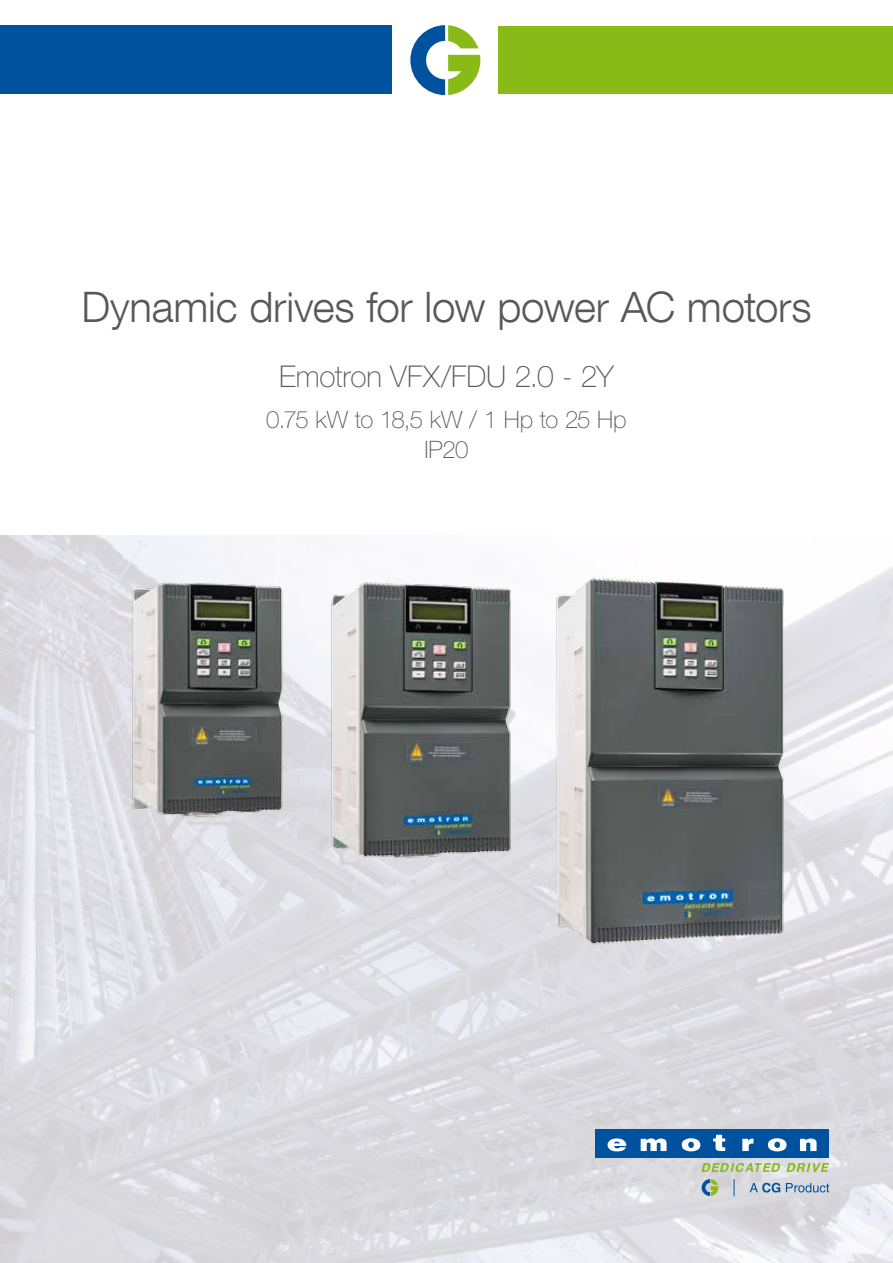
<style>
.page{position:relative;width:893px;height:1263px;background:#fff}
.page>*{position:absolute;margin:0;border:0;box-sizing:border-box;transform-origin:0 0}
.t1{font:300 42px "Helvetica Neue LT Com";letter-spacing:-.005em;color:#58585a}
.t2{font:100 30px "Helvetica Neue LT Std";letter-spacing:-.005em;color:#58585a}
.t3{font:100 24px/30px "Helvetica Neue LT Std";letter-spacing:-.015em;color:#58585a;text-align:center}
</style>
<div class="page">
<img style="left:0;top:536px;width:893px;height:727px">
<div style="left:0;top:26px;width:432px;height:68px;background:#00519e"></div>
<div style="left:436px;top:26px;width:457px;height:68px;background:#89ba17"></div>
<div style="left:392px;top:11px;width:106px;height:95px;background:#fff"></div>
<svg style="left:410px;top:25px;width:70px;height:70px"></svg>
<svg style="left:750px;top:1183px;width:79px;height:9px"></svg>
<svg style="left:702px;top:1163px;width:127px;height:9px"></svg>
<div style="left:595px;top:1130px;width:234px;height:28px;background:#00519e"></div>
<svg style="left:607px;top:1138px;width:19px;height:13px"></svg>
<svg style="left:641px;top:1138px;width:26px;height:13px"></svg>
<svg style="left:682px;top:1138px;width:18px;height:13px"></svg>
<svg style="left:713px;top:1135px;width:12px;height:16px"></svg>
<svg style="left:742px;top:1138px;width:11px;height:13px"></svg>
<svg style="left:768px;top:1138px;width:19px;height:13px"></svg>
<svg style="left:800px;top:1138px;width:16px;height:13px"></svg>
<svg style="left:702px;top:1179px;width:16px;height:17px"></svg>
<svg style="left:734px;top:1179px;width:1px;height:17px"></svg>
<img style="left:128px;top:580px;width:164px;height:242px">
<img style="left:324px;top:577px;width:193px;height:287px">
<img style="left:549px;top:570px;width:242px;height:382px">
<p class="t1" style="left:81px;top:282px;width:732px">Dynamic drives for low power AC motors</p>
<p class="t2" style="left:279px;top:359px;width:336px">Emotron VFX/FDU 2.0 - 2Y</p>
<p class="t3" style="left:266px;top:404px;width:362px">0.75 kW to 18,5 kW / 1 Hp to 25 Hp<br>IP20</p>
</div>
